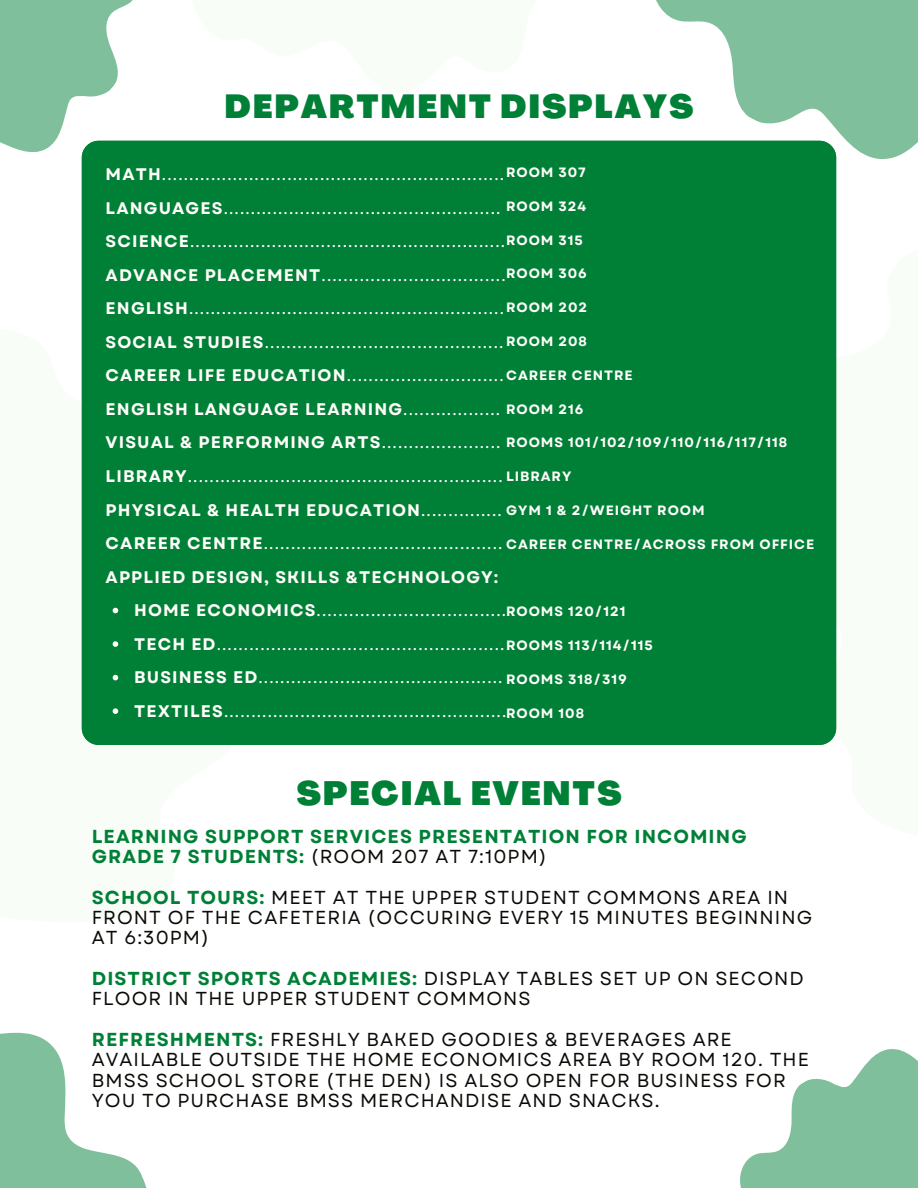
<style>
.page{position:relative;width:918px;height:1188px;background:#fff}
.page>*{position:absolute;margin:0;border:0;box-sizing:border-box;transform-origin:0 0}
.t1{font:900 33.15px "Agrandir";letter-spacing:.055em;color:#008037}
.t2{font:900 32.85px "Agrandir";letter-spacing:.055em;color:#008037}
.t3{font:18.75px/20.4px "Garet";letter-spacing:.055em;color:#0a0a06}
.t4{font:700 18.75px/20.4px "Garet";letter-spacing:.055em;color:#008037}
.t5{font:16.8px "Garet";color:#fffdfa}
.t6{font:700 16.8px "Garet";letter-spacing:.07em;color:#fffdfa}
.t7{font:700 13.5px "Garet";letter-spacing:.07em;color:#fffdfa}
.s1{font-weight:700}
.s2{font-weight:400}
.s3{font-weight:400;color:#0a0a06}
.s4{font-weight:700;color:#008037}
</style>
<div class="page">
<svg style="left:182px;top:140px;width:426px;height:1px"></svg>
<svg style="left:0;top:0;width:182px;height:262px"></svg>
<svg style="left:0;top:1032px;width:147px;height:156px;fill:#80bf9b"></svg>
<svg style="left:608px;top:0;width:310px;height:207px;fill:#80bf9b"></svg>
<svg style="left:740px;top:1049px;width:178px;height:139px;fill:#80bf9b"></svg>
<div style="left:82px;top:141px;width:754px;height:604px;background:#008037"></div>
<svg style="left:113px;top:608px;width:5px;height:5px"></svg>
<svg style="left:113px;top:641px;width:5px;height:6px"></svg>
<svg style="left:113px;top:675px;width:5px;height:5px"></svg>
<svg style="left:113px;top:708px;width:5px;height:6px"></svg>
<p class="t2" style="left:225px;top:94px;width:470px">DEPARTMENT DISPLAYS</p>
<p class="t7" style="left:506px;top:163px;width:81px">ROOM 307</p>
<p class="t7" style="left:506px;top:196px;width:82px">ROOM 324</p>
<p class="t7" style="left:506px;top:230px;width:78px">ROOM 315</p>
<p class="t7" style="left:506px;top:264px;width:82px">ROOM 306</p>
<p class="t7" style="left:506px;top:298px;width:83px">ROOM 202</p>
<p class="t7" style="left:506px;top:332px;width:82px">ROOM 208</p>
<p class="t7" style="left:506px;top:365px;width:128px">CAREER CENTRE</p>
<p class="t7" style="left:506px;top:399px;width:79px">ROOM 216</p>
<p class="t7" style="left:506px;top:433px;width:283px">ROOMS 101/102/109/110/116/117/118</p>
<p class="t7" style="left:506px;top:467px;width:67px">LIBRARY</p>
<p class="t7" style="left:506px;top:500px;width:200px">GYM 1 &amp; 2/WEIGHT ROOM</p>
<p class="t7" style="left:506px;top:534px;width:310px">CAREER CENTRE/ACROSS FROM OFFICE</p>
<p class="t5" style="left:106px;top:162px;width:400px"><span class="s1">MATH</span>...............................................................</p>
<p class="t5" style="left:106px;top:196px;width:396px"><span class="s1">LANGUAGES</span>...................................................</p>
<p class="t5" style="left:106px;top:229px;width:401px"><span class="s1">SCIENCE</span>..........................................................</p>
<p class="t5" style="left:106px;top:263px;width:402px"><span class="s1">ADVANCE PLACEMENT</span>..................................</p>
<p class="t5" style="left:106px;top:296px;width:400px"><span class="s1">ENGLISH</span>..........................................................</p>
<p class="t5" style="left:106px;top:330px;width:399px"><span class="s1">SOCIAL STUDIES</span>............................................</p>
<p class="t5" style="left:106px;top:363px;width:400px"><span class="s1">CAREER LIFE EDUCATION</span>.............................</p>
<p class="t6" style="left:106px;top:397px;width:396px">ENGLISH LANGUAGE LEARNING<span class="s2">..................</span></p>
<p class="t5" style="left:106px;top:430px;width:396px"><span class="s1">VISUAL &amp; PERFORMING ARTS</span>......................</p>
<p class="t5" style="left:106px;top:464px;width:399px"><span class="s1">LIBRARY</span>..........................................................</p>
<p class="t6" style="left:106px;top:498px;width:398px">PHYSICAL &amp; HEALTH EDUCATION<span class="s2">...............</span></p>
<p class="t5" style="left:106px;top:531px;width:398px"><span class="s1">CAREER CENTRE</span>............................................</p>
<p class="t6" style="left:106px;top:565px;width:394px">APPLIED DESIGN, SKILLS &amp;TECHNOLOGY:</p>
<p class="t5" style="left:134px;top:598px;width:374px"><span class="s1">HOME ECONOMICS</span>...................................</p>
<p class="t5" style="left:134px;top:632px;width:372px"><span class="s1">TECH ED</span>.....................................................</p>
<p class="t5" style="left:134px;top:665px;width:370px"><span class="s1">BUSINESS ED</span>.............................................</p>
<p class="t5" style="left:134px;top:699px;width:374px"><span class="s1">TEXTILES</span>....................................................</p>
<p class="t7" style="left:506px;top:602px;width:121px">ROOMS 120/121</p>
<p class="t7" style="left:506px;top:636px;width:148px">ROOMS 113/114/115</p>
<p class="t7" style="left:506px;top:669px;width:122px">ROOMS 318/319</p>
<p class="t7" style="left:506px;top:703px;width:79px">ROOM 108</p>
<p class="t1" style="left:296px;top:780px;width:327px">SPECIAL EVENTS</p>
<p class="t4" style="left:92px;top:826px;width:656px">LEARNING SUPPORT SERVICES PRESENTATION FOR INCOMING<br>GRADE 7 STUDENTS: <span class="s3">(ROOM 207 AT 7:10PM)</span></p>
<p class="t3" style="left:92px;top:887px;width:722px"><span class="s4">SCHOOL TOURS:</span> MEET AT THE UPPER STUDENT COMMONS AREA IN<br>FRONT OF THE CAFETERIA (OCCURING EVERY 15 MINUTES BEGINNING<br>AT 6:30PM)</p>
<p class="t3" style="left:92px;top:968px;width:713px"><span class="s4">DISTRICT SPORTS ACADEMIES:</span> DISPLAY TABLES SET UP ON SECOND<br>FLOOR IN THE UPPER STUDENT COMMONS</p>
<p class="t3" style="left:92px;top:1029px;width:719px"><span class="s4">REFRESHMENTS:</span> FRESHLY BAKED GOODIES &amp; BEVERAGES ARE AVAILABLE OUTSIDE THE HOME ECONOMICS AREA BY ROOM 120. THE BMSS SCHOOL STORE (THE DEN) IS ALSO OPEN FOR BUSINESS FOR YOU TO PURCHASE BMSS MERCHANDISE AND SNACKS.</p>
</div>
